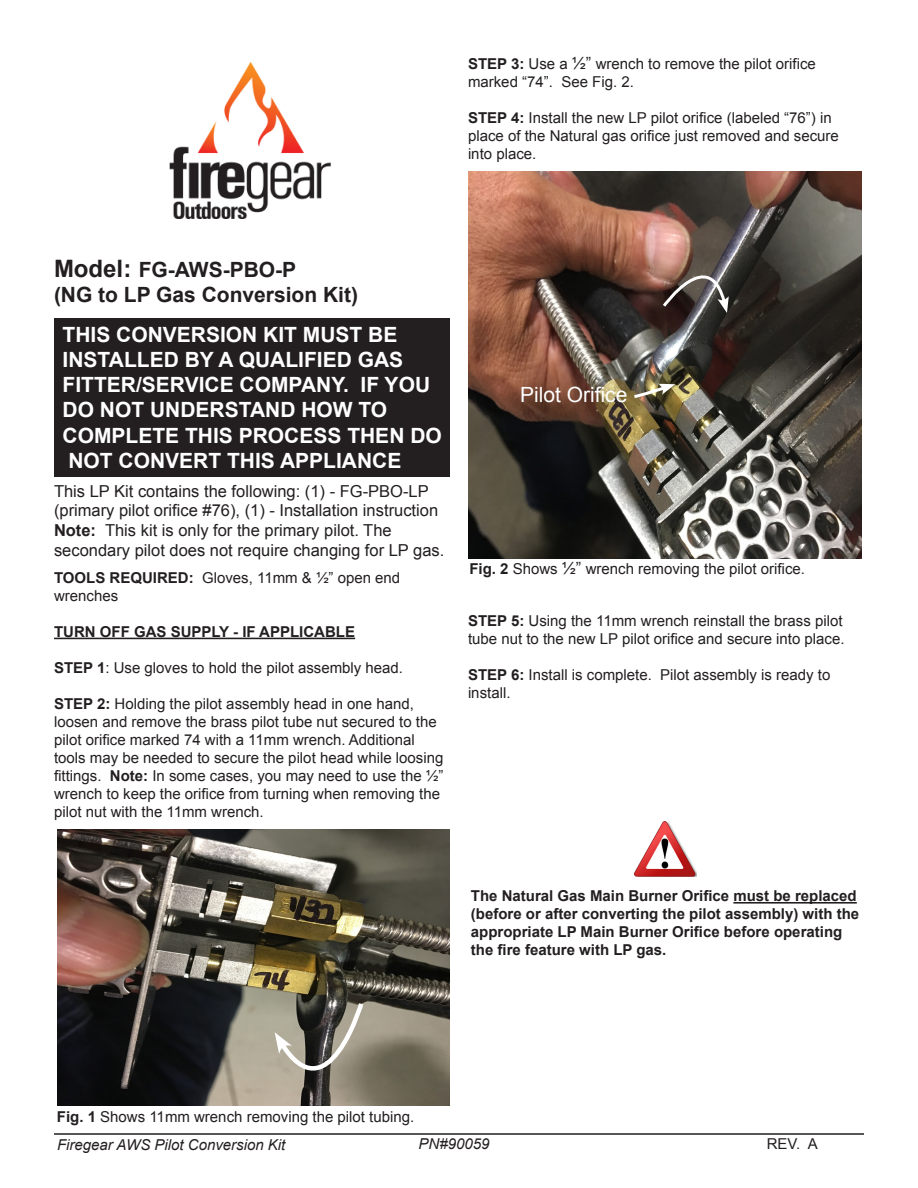
<style>
.page{position:relative;width:918px;height:1188px;background:#fff}
.page>*{position:absolute;margin:0;border:0;box-sizing:border-box;transform-origin:0 0}
.t1{font:700 21px/25.2px "Arial";color:#fff}
.t2{font:700 21px "Arial";color:#231f20}
.t3{font:21px "Arial";color:#fff}
.Default_Body_Text{font:16.5px/19.8px "Arial";color:#231f20}
.t4{font:15px/18px "Arial";color:#231f20}
.t5{font:700 15px/18px "Arial";color:#231f20}
.t6{font:italic 15px "Arial";color:#231f20}
.s1{font-weight:700}
.s2{font-size:16.5px}
.s3{font-size:24px}
</style>
<div class="page">
<hr style="left:54px;top:1133px;width:810px;height:2px;background:#231f20">
<hr style="left:54px;top:638px;width:301px;height:1px;background:#231f20">
<div style="left:54px;top:318px;width:396px;height:159px;background:#231f20"></div>
<img style="left:169px;top:62px;width:162px;height:156px">
<img style="left:58px;top:829px;width:391px;height:277px">
<svg style="left:275px;top:999px;width:91px;height:107px"></svg>
<img style="left:635px;top:821px;width:62px;height:56px">
<hr style="left:733px;top:902px;width:124px;height:2px;background:#231f20">
<img style="left:468px;top:172px;width:393px;height:386px">
<svg style="left:631px;top:384px;width:44px;height:15px"></svg>
<svg style="left:661px;top:243px;width:68px;height:70px"></svg>
<p class="t4" style="left:468px;top:55px;width:349px"><span class="s1">STEP 3:</span> Use a <span class="s2">½”</span> wrench to remove the pilot orifice marked “74”. See Fig. 2.</p>
<p class="t4" style="left:468px;top:109px;width:372px"><span class="s1">STEP 4:</span> Install the new LP pilot orifice (labeled “76”) in place of the Natural gas orifice just removed and secure into place.</p>
<p class="t2" style="left:54px;top:255px;width:244px"><span class="s3">Model:</span> FG-AWS-PBO-P</p>
<p class="t2" style="left:54px;top:281px;width:306px">(NG to LP Gas Conversion Kit)</p>
<p class="t1" style="left:63px;top:323px;width:336px">THIS CONVERSION KIT MUST BE</p>
<p class="t1" style="left:63px;top:348px;width:342px">INSTALLED BY A QUALIFIED GAS</p>
<p class="t1" style="left:63px;top:373px;width:369px">FITTER/SERVICE COMPANY. IF YOU<br>DO NOT UNDERSTAND HOW TO</p>
<p class="t1" style="left:63px;top:423px;width:381px">COMPLETE THIS PROCESS THEN DO</p>
<p class="t1" style="left:68px;top:449px;width:334px">NOT CONVERT THIS APPLIANCE</p>
<p class="Default_Body_Text" style="left:54px;top:481px;width:386px">This LP Kit contains the following: (1) - FG-PBO-LP (primary pilot orifice #76), (1) - Installation instruction</p>
<p class="Default_Body_Text" style="left:54px;top:521px;width:339px"><span class="s1">Note:</span> This kit is only for the primary pilot. The</p>
<p class="Default_Body_Text" style="left:54px;top:541px;width:392px">secondary pilot does not require changing for LP gas.</p>
<p class="t4" style="left:54px;top:569px;width:348px"><span class="s1">TOOLS REQUIRED:</span> Gloves, 11mm &amp; ½” open end wrenches</p>
<p class="t5" style="left:54px;top:623px;width:303px">TURN OFF GAS SUPPLY - IF APPLICABLE</p>
<p class="t4" style="left:54px;top:659px;width:351px"><span class="s1">STEP 1</span>: Use gloves to hold the pilot assembly head.</p>
<p class="t4" style="left:54px;top:695px;width:361px"><span class="s1">STEP 2:</span> Holding the pilot assembly head in one hand,</p>
<p class="t4" style="left:54px;top:713px;width:391px">loosen and remove the brass pilot tube nut secured to the pilot orifice marked 74 with a 11mm wrench. Additional tools may be needed to secure the pilot head while loosing fittings. <span class="s1">Note:</span> In some cases, you may need to use the ½” wrench to keep the orifice from turning when removing the pilot nut with the 11mm wrench.</p>
<p class="t3" style="left:520px;top:381px;width:109px">Pilot Orifice</p>
<p class="t4" style="left:469px;top:560px;width:337px"><span class="s1">Fig. 2</span> Shows <span class="s2">½”</span> wrench removing the pilot orifice.</p>
<p class="t4" style="left:468px;top:611px;width:378px"><span class="s1">STEP 5:</span> Using the 11mm wrench reinstall the brass pilot tube nut to the new LP pilot orifice and secure into place.</p>
<p class="t4" style="left:468px;top:665px;width:364px"><span class="s1">STEP 6:</span> Install is complete. Pilot assembly is ready to install.</p>
<p class="t5" style="left:471px;top:887px;width:390px">The Natural Gas Main Burner Orifice must be replaced (before or after converting the pilot assembly) with the appropriate LP Main Burner Orifice before operating the fire feature with LP gas.</p>
<p class="t4" style="left:57px;top:1108px;width:359px"><span class="s1">Fig. 1</span> Shows 11mm wrench removing the pilot tubing.</p>
<p class="t6" style="left:57px;top:1135px;width:230px">Firegear AWS Pilot Conversion Kit</p>
<p class="t6" style="left:418px;top:1134px;width:72px">PN#90059</p>
<p class="t4" style="left:767px;top:1135px;width:53px">REV. A</p>
</div>
